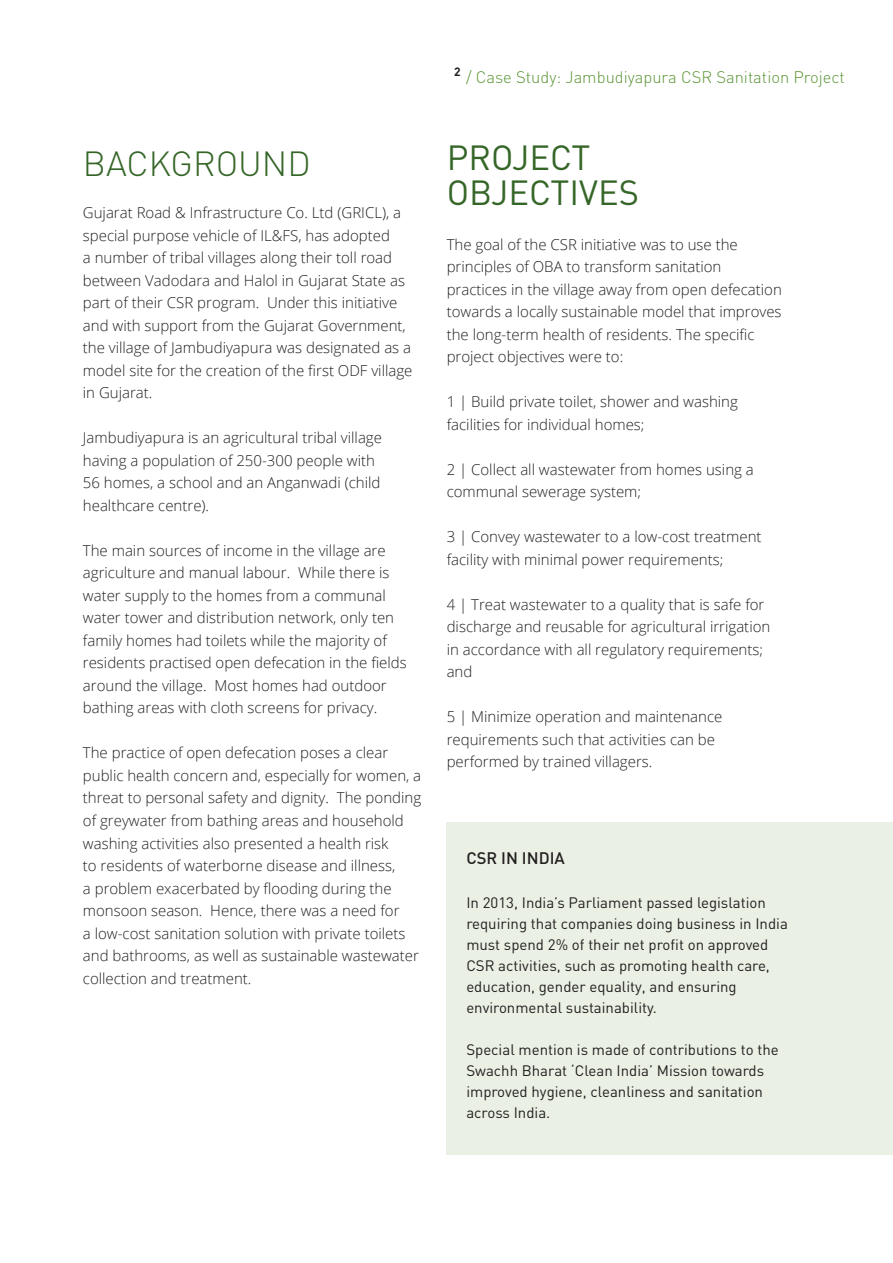
<style>
.page{position:relative;width:893px;height:1263px;background:#fff}
.page>*{position:absolute;margin:0;border:0;box-sizing:border-box;transform-origin:0 0}
.t1{font:34.5px/34.5px "DIN";color:#356628}
.t2{font:300 34.5px "DIN";color:#356628}
.t3{font:300 16.5px "DIN Pro";color:#5c9536}
.t4{font:500 16.5px "DIN";color:#231f20}
.t5{font:300 15px/22.5px "Open Sans";color:#231f20}
.t6{font:15px/21px "DIN";color:#231f20}
.t7{font:700 12px "DIN";color:#231f20}
</style>
<div class="page">
<div style="left:447px;top:822px;width:446px;height:332px;background:#eaf0e3"></div>
<p class="t2" style="left:83px;top:143px;width:229px">BACKGROUND</p>
<p class="t5" style="left:83px;top:201px;width:331px">Gujarat Road &amp; Infrastructure Co. Ltd (GRICL), a special purpose vehicle of IL&amp;FS, has adopted<br>a number of tribal villages along their toll road between Vadodara and Halol in Gujarat State as part of their CSR program. Under this initiative and with support from the Gujarat Government, the village of Jambudiyapura was designated as a model site for the creation of the first ODF village in Gujarat.</p>
<p class="t5" style="left:83px;top:426px;width:301px">Jambudiyapura is an agricultural tribal village having a population of 250-300 people with 56 homes, a school and an Anganwadi (child healthcare centre).</p>
<p class="t5" style="left:83px;top:539px;width:325px">The main sources of income in the village are agriculture and manual labour. While there is water supply to the homes from a communal water tower and distribution network, only ten family homes had toilets while the majority of residents practised open defecation in the fields around the village. Most homes had outdoor bathing areas with cloth screens for privacy.</p>
<p class="t5" style="left:83px;top:741px;width:340px">The practice of open defecation poses a clear public health concern and, especially for women, a threat to personal safety and dignity. The ponding of greywater from bathing areas and household washing activities also presented a health risk<br>to residents of waterborne disease and illness,<br>a problem exacerbated by flooding during the monsoon season. Hence, there was a need for<br>a low-cost sanitation solution with private toilets and bathrooms, as well as sustainable wastewater collection and treatment.</p>
<p class="t7" style="left:454px;top:64px;width:8px">2</p>
<p class="t3" style="left:466px;top:66px;width:380px">/ Case Study: Jambudiyapura CSR Sanitation Project</p>
<p class="t1" style="left:447px;top:140px;width:194px">PROJECT<br>OBJECTIVES</p>
<p class="t5" style="left:447px;top:232px;width:337px">The goal of the CSR initiative was to use the principles of OBA to transform sanitation practices in the village away from open defecation towards a locally sustainable model that improves the long-term health of residents. The specific project objectives were to:</p>
<p class="t5" style="left:447px;top:390px;width:293px">1 | Build private toilet, shower and washing facilities for individual homes;</p>
<p class="t5" style="left:447px;top:457px;width:309px">2 | Collect all wastewater from homes using a communal sewerage system;</p>
<p class="t5" style="left:447px;top:525px;width:316px">3 | Convey wastewater to a low-cost treatment facility with minimal power requirements;</p>
<p class="t5" style="left:447px;top:592px;width:325px">4 | Treat wastewater to a quality that is safe for discharge and reusable for agricultural irrigation in accordance with all regulatory requirements; and</p>
<p class="t5" style="left:447px;top:705px;width:277px">5 | Minimize operation and maintenance requirements such that activities can be performed by trained villagers.</p>
<p class="t4" style="left:466px;top:848px;width:100px">CSR IN INDIA</p>
<p class="t6" style="left:466px;top:892px;width:323px">In 2013, India’s Parliament passed legislation requiring that companies doing business in India must spend 2% of their net profit on approved CSR activities, such as promoting health care, education, gender equality, and ensuring environmental sustainability.</p>
<p class="t6" style="left:466px;top:1039px;width:314px">Special mention is made of contributions to the Swachh Bharat ‘Clean India’ Mission towards improved hygiene, cleanliness and sanitation across India.</p>
</div>
